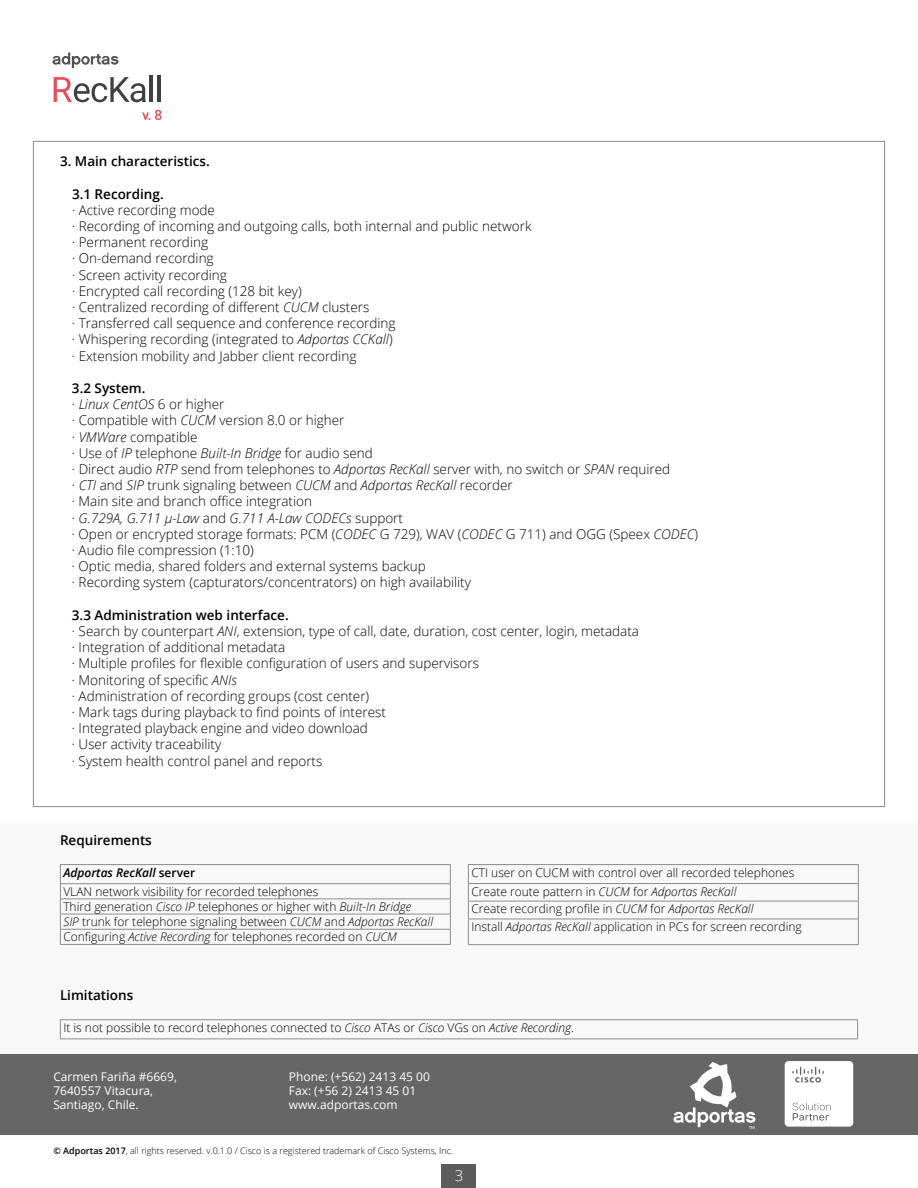
<style>
.page{position:relative;width:918px;height:1188px;background:#fff}
.page>*{position:absolute;margin:0;border:0;box-sizing:border-box;transform-origin:0 0}
.t1{font:300 15px "Open Sans";color:#fff}
.t2{font:300 13.5px/16.2px "Open Sans";color:#000}
.t3{font:600 13.5px "Open Sans";color:#000}
.t4{font:300 12px/15.1px "Open Sans";color:#000}
.t5{font:12px/14.4px "Open Sans";color:#fff}
.t6{font:300 9px "Open Sans";color:#000}
.s1{font-style:italic}
.s2{font-weight:600}
.s3{font-weight:600;font-style:italic}
</style>
<div class="page">
<div style="left:442px;top:1164px;width:34px;height:24px;background:#5c5c5c"></div>
<div style="left:0;top:824px;width:918px;height:230px;background:#f8f8f8"></div>
<div style="left:0;top:1054px;width:918px;height:81px;background:#666"></div>
<svg style="left:673px;top:1062px;width:82px;height:67px"></svg>
<svg style="left:785px;top:1061px;width:68px;height:66px;background:#f4f4f4"></svg>
<hr style="left:60px;top:864px;width:391px;height:1px;background:#8c8c8c">
<hr style="left:60px;top:883px;width:391px;height:1px;background:#8c8c8c">
<hr style="left:60px;top:899px;width:391px;height:1px;background:#8c8c8c">
<hr style="left:60px;top:914px;width:391px;height:1px;background:#8c8c8c">
<hr style="left:60px;top:929px;width:391px;height:1px;background:#8c8c8c">
<svg style="left:60px;top:865px;width:1px;height:79px"></svg>
<svg style="left:450px;top:865px;width:1px;height:79px"></svg>
<hr style="left:60px;top:944px;width:391px;height:1px;background:#8c8c8c">
<hr style="left:468px;top:864px;width:391px;height:1px;background:#8c8c8c">
<hr style="left:468px;top:883px;width:391px;height:1px;background:#8c8c8c">
<hr style="left:468px;top:901px;width:391px;height:1px;background:#8c8c8c">
<hr style="left:468px;top:919px;width:391px;height:1px;background:#8c8c8c">
<svg style="left:468px;top:865px;width:1px;height:79px"></svg>
<svg style="left:858px;top:865px;width:1px;height:79px"></svg>
<hr style="left:468px;top:944px;width:391px;height:1px;background:#8c8c8c">
<hr style="left:60px;top:1019px;width:798px;height:1px;background:#8c8c8c">
<svg style="left:60px;top:1020px;width:1px;height:18px"></svg>
<svg style="left:857px;top:1020px;width:1px;height:18px"></svg>
<hr style="left:60px;top:1038px;width:798px;height:1px;background:#8c8c8c">
<svg style="left:142px;top:110px;width:19px;height:10px"></svg>
<svg style="left:53px;top:52px;width:66px;height:16px"></svg>
<svg style="left:54px;top:77px;width:92px;height:25px"></svg>
<hr style="left:150px;top:76px;width:3px;height:26px;background:#404042">
<hr style="left:157px;top:76px;width:3px;height:26px;background:#404042">
<p class="t3" style="left:60px;top:152px;width:151px">3. Main characteristics.</p>
<p class="t3" style="left:72px;top:184px;width:93px">3.1 Recording.</p>
<p class="t2" style="left:72px;top:201px;width:461px">· Active recording mode<br>· Recording of incoming and outgoing calls, both internal and public network · Permanent recording<br>· On-demand recording<br>· Screen activity recording<br>· Encrypted call recording (128 bit key)<br>· Centralized recording of different <span class="s1">CUCM</span> clusters<br>· Transferred call sequence and conference recording<br>· Whispering recording (integrated to <span class="s1">Adportas CCKall</span>)<br>· Extension mobility and Jabber client recording</p>
<p class="t2" style="left:72px;top:380px;width:628px"><span class="s2">3.2 System.<br></span>· <span class="s1">Linux CentOS</span> 6 or higher<br>· Compatible with <span class="s1">CUCM</span> version 8.0 or higher<br>· <span class="s1">VMWare</span> compatible<br>· Use of <span class="s1">IP</span> telephone <span class="s1">Built-In Bridge</span> for audio send<br>· Direct audio <span class="s1">RTP</span> send from telephones to <span class="s1">Adportas RecKall</span> server with, no switch or <span class="s1">SPAN</span> required<br>· <span class="s1">CTI</span> and <span class="s1">SIP</span> trunk signaling between <span class="s1">CUCM</span> and <span class="s1">Adportas RecKall</span> recorder<br>· Main site and branch office integration<br>· <span class="s1">G.729A, G.711 μ-Law</span> and <span class="s1">G.711 A-Law CODECs</span> support<br>· Open or encrypted storage formats: PCM (<span class="s1">CODEC</span> G 729), WAV (<span class="s1">CODEC</span> G 711) and OGG (Speex <span class="s1">CODEC</span>) · Audio file compression (1:10)<br>· Optic media, shared folders and external systems backup<br>· Recording system (capturators/concentrators) on high availability</p>
<p class="t2" style="left:72px;top:606px;width:569px"><span class="s2">3.3 Administration web interface.<br></span>· Search by counterpart <span class="s1">ANI</span>, extension, type of call, date, duration, cost center, login, metadata · Integration of additional metadata<br>· Multiple profiles for flexible configuration of users and supervisors<br>· Monitoring of specific <span class="s1">ANIs<br></span>· Administration of recording groups (cost center)<br>· Mark tags during playback to find points of interest<br>· Integrated playback engine and video download<br>· User activity traceability<br>· System health control panel and reports</p>
<p class="t3" style="left:60px;top:830px;width:93px">Requirements</p>
<p class="t4" style="left:63px;top:862px;width:256px;line-height:19.2px"><span class="s3">Adportas RecKall</span> <span class="s2">server<br></span>VLAN network visibility for recorded telephones</p>
<p class="t4" style="left:63px;top:899px;width:371px">Third generation <span class="s1">Cisco IP</span> telephones or higher with <span class="s1">Built-In Bridge<br>SIP</span> trunk for telephone signaling between <span class="s1">CUCM</span> and <span class="s1">Adportas RecKall<br></span>Configuring <span class="s1">Active Recording</span> for telephones recorded on <span class="s1">CUCM</span></p>
<p class="t3" style="left:60px;top:986px;width:75px">Limitations</p>
<p class="t4" style="left:471px;top:863px;width:325px;line-height:18.9px">CTI user on CUCM with control over all recorded telephones<br>Create route pattern in <span class="s1">CUCM</span> for <span class="s1">Adportas RecKall</span></p>
<p class="t4" style="left:471px;top:900px;width:332px;line-height:17.9px">Create recording profile in <span class="s1">CUCM</span> for <span class="s1">Adportas RecKall<br></span>Install <span class="s1">Adportas RecKall</span> application in PCs for screen recording</p>
<p class="t4" style="left:63px;top:1020px;width:512px">It is not possible to record telephones connected to <span class="s1">Cisco</span> ATAs or <span class="s1">Cisco</span> VGs on <span class="s1">Active Recording</span>.</p>
<p class="t5" style="left:53px;top:1069px;width:125px">Carmen Fariña #6669,<br>7640557 Vitacura,<br>Santiago, Chile.</p>
<p class="t5" style="left:289px;top:1069px;width:143px">Phone: (+562) 2413 45 00<br>Fax: (+56 2) 2413 45 01 www.adportas.com</p>
<p class="t6" style="left:54px;top:1145px;width:401px"><span class="s2">© Adportas 2017</span>, all rights reserved. v.0.1.0 / Cisco is a registered trademark of Cisco Systems, Inc.</p>
<p class="t1" style="left:455px;top:1166px;width:10px">3</p>
</div>
